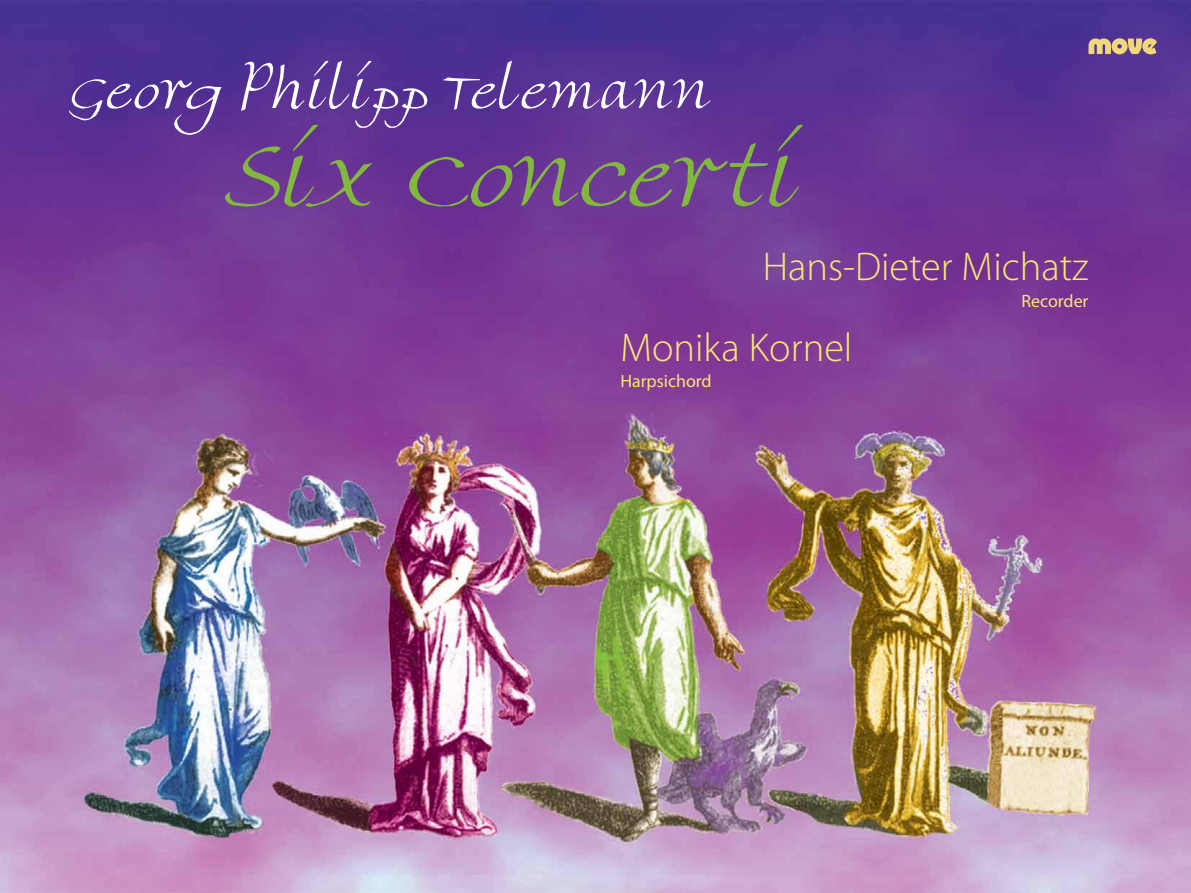
<style>
.page{position:relative;width:1191px;height:893px;background:#fff}
.page>*{position:absolute;margin:0;border:0;box-sizing:border-box;transform-origin:0 0}
.t1{font:300 130.2px "Ambiente Script S Si";letter-spacing:-.04em;color:#83b83e}
.t2{font:300 75.9px "Ambiente Script S Si";letter-spacing:-.02em;color:#fff}
.t3{font:300 40.35px "Myriad Pro";color:#f8e774}
.t4{font:17.85px "Myriad Pro";color:#f8e774}
</style>
<div class="page">
<img style="left:0;top:0;width:1191px;height:893px">
<svg style="left:1088px;top:38px;width:69px;height:16px"></svg>
<h2 class="t2" style="left:71px;top:38px;width:643px">Georg Philipp Telemann</h2>
<h1 class="t1" style="left:223px;top:85px;width:583px">Six Concerti</h1>
<p class="t3" style="left:762px;top:244px;width:327px">Hans-Dieter Michatz</p>
<p class="t4" style="left:1021px;top:290px;width:69px">Recorder</p>
<p class="t3" style="left:620px;top:325px;width:234px">Monika Kornel</p>
<p class="t4" style="left:620px;top:370px;width:93px">Harpsichord</p>
</div>
